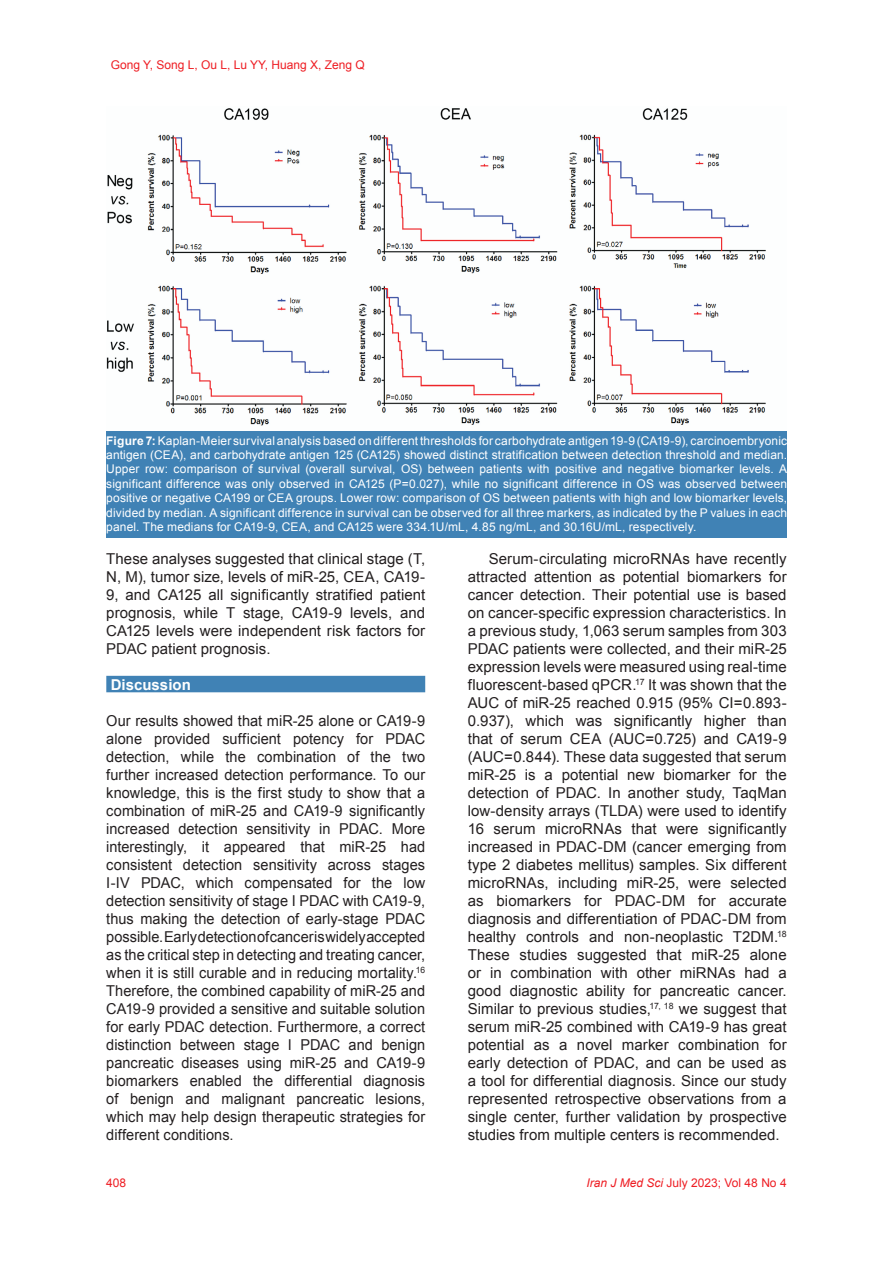
<style>
.page{position:relative;width:893px;height:1263px;background:#fff}
.page>*{position:absolute;margin:0;border:0;box-sizing:border-box;transform-origin:0 0}
.t1{font:15px/18px "Arial";letter-spacing:.005em;color:#231f20;text-align:justify}
.t2{font:700 15px "Arial";color:#fff}
.t3{font:12px/14.4px "Arial";letter-spacing:.01em;color:#fff;text-align:justify}
.t4{font:12px "Arial";color:#ee1d23}
.s1{font-weight:700}
.s2{font-style:italic}
</style>
<div class="page">
<div style="left:106px;top:676px;width:319px;height:16px;background:#4082b5"></div>
<img style="left:106px;top:107px;width:660px;height:319px">
<div style="left:106px;top:432px;width:681px;height:106px;background:#4082b5"></div>
<p class="t4" style="left:111px;top:57px;width:255px">Gong Y, Song L, Ou L, Lu YY, Huang X, Zeng Q</p>
<p class="t3" style="left:106px;top:433px;width:682px"><span class="s1">Figure 7:</span> Kaplan-Meier survival analysis based on different thresholds for carbohydrate antigen 19-9 (CA19-9), carcinoembryonic antigen (CEA), and carbohydrate antigen 125 (CA125) showed distinct stratification between detection threshold and median.<br>Upper row: comparison of survival (overall survival, OS) between patients with positive and negative biomarker levels. A significant difference was only observed in CA125 (P=0.027), while no significant difference in OS was observed between positive or negative CA199 or CEA groups. Lower row: comparison of OS between patients with high and low biomarker levels, divided by median. A significant difference in survival can be observed for all three markers, as indicated by the P values in each panel. The medians for CA19-9, CEA, and CA125 were 334.1U/mL, 4.85 ng/mL, and 30.16U/mL, respectively.</p>
<p class="t1" style="left:106px;top:550px;width:320px">These analyses suggested that clinical stage (T, N, M), tumor size, levels of miR-25, CEA, CA19- 9, and CA125 all significantly stratified patient prognosis, while T stage, CA19-9 levels, and CA125 levels were independent risk factors for PDAC patient prognosis.</p>
<p class="t2" style="left:111px;top:674px;width:82px">Discussion</p>
<p class="t1" style="left:106px;top:712px;width:320px">Our results showed that miR-25 alone or CA19-9 alone provided sufficient potency for PDAC detection, while the combination of the two further increased detection performance. To our knowledge, this is the first study to show that a combination of miR-25 and CA19-9 significantly increased detection sensitivity in PDAC. More interestingly, it appeared that miR-25 had consistent detection sensitivity across stages I-IV PDAC, which compensated for the low detection sensitivity of stage I PDAC with CA19-9, thus making the detection of early-stage PDAC possible. Early detection of cancer is widely accepted as the critical step in detecting and treating cancer, when it is still curable and in reducing mortality.<sup>16<br></sup>Therefore, the combined capability of miR-25 and CA19-9 provided a sensitive and suitable solution for early PDAC detection. Furthermore, a correct distinction between stage I PDAC and benign pancreatic diseases using miR-25 and CA19-9 biomarkers enabled the differential diagnosis of benign and malignant pancreatic lesions, which may help design therapeutic strategies for different conditions.</p>
<p class="t1" style="left:468px;top:550px;width:320px;text-indent:21px">Serum-circulating microRNAs have recently attracted attention as potential biomarkers for cancer detection. Their potential use is based on cancer-specific expression characteristics. In a previous study, 1,063 serum samples from 303<br>PDAC patients were collected, and their miR-25 expression levels were measured using real-time fluorescent-based qPCR.<sup>17</sup> It was shown that the AUC of miR-25 reached 0.915 (95% CI=0.893- 0.937), which was significantly higher than that of serum CEA (AUC=0.725) and CA19-9 (AUC=0.844). These data suggested that serum miR-25 is a potential new biomarker for the detection of PDAC. In another study, TaqMan low-density arrays (TLDA) were used to identify 16 serum microRNAs that were significantly increased in PDAC-DM (cancer emerging from type 2 diabetes mellitus) samples. Six different microRNAs, including miR-25, were selected as biomarkers for PDAC-DM for accurate diagnosis and differentiation of PDAC-DM from healthy controls and non-neoplastic T2DM.<sup>18<br></sup>These studies suggested that miR-25 alone or in combination with other miRNAs had a good diagnostic ability for pancreatic cancer.<br>Similar to previous studies,<sup>17,</sup> <sup>18</sup> we suggest that serum miR-25 combined with CA19-9 has great potential as a novel marker combination for early detection of PDAC, and can be used as a tool for differential diagnosis. Since our study represented retrospective observations from a single center, further validation by prospective studies from multiple centers is recommended.</p>
<p class="t4" style="left:106px;top:1175px;width:22px">408</p>
<p class="t4" style="left:587px;top:1175px;width:202px"><span class="s2">Iran J Med Sci</span> July 2023; Vol 48 No 4</p>
</div>
